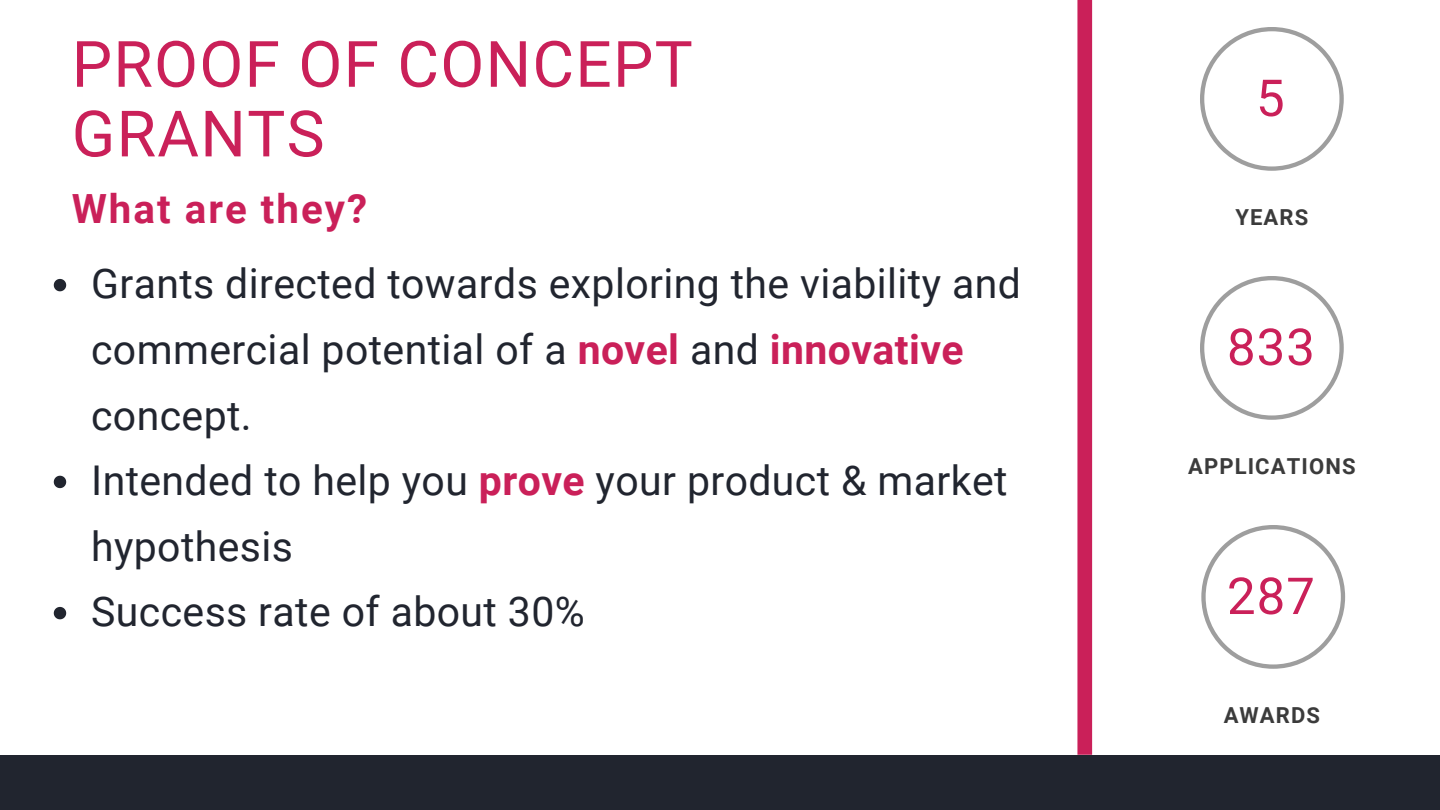
<style>
.page{position:relative;width:1440px;height:810px;background:#fff}
.page>*{position:absolute;margin:0;border:0;box-sizing:border-box;transform-origin:0 0}
.t1{font:64px/69.6px "Roboto";letter-spacing:.02em;color:#ca2059}
.t2{font:51px "Roboto";letter-spacing:.02em;color:#ca2059}
.t3{font:41px/65.6px "Roboto";letter-spacing:.01em;color:#21252f}
.t4{font:700 40.3px "Roboto";letter-spacing:.05em;color:#ca2059}
.t5{font:700 22px "Roboto";letter-spacing:.05em;color:#3b3b3b}
.s1{font-weight:700;color:#ca2059}
</style>
<div class="page">
<div style="left:0;top:755px;width:1440px;height:55px;background:#21252f"></div>
<svg style="left:54px;top:279px;width:12px;height:12px"></svg>
<svg style="left:54px;top:476px;width:12px;height:12px"></svg>
<svg style="left:54px;top:607px;width:12px;height:12px"></svg>
<div style="left:1077px;top:0;width:15px;height:755px;background:#ca2059"></div>
<svg style="left:1200px;top:27px;width:144px;height:144px"></svg>
<svg style="left:1200px;top:276px;width:144px;height:144px"></svg>
<svg style="left:1201px;top:525px;width:144px;height:144px"></svg>
<h1 class="t1" style="left:72px;top:30px;width:623px">PROOF OF CONCEPT<br>GRANTS</h1>
<p class="t4" style="left:72px;top:185px;width:297px">What are they?</p>
<p class="t3" style="left:91px;top:252px;width:931px">Grants directed towards exploring the viability and commercial potential of a <span class="s1">novel</span> and <span class="s1">innovative </span>concept.<br>Intended to help you <span class="s1">prove</span> your product &amp; market hypothesis<br>Success rate of about 30%</p>
<p class="t2" style="left:1256px;top:69px;width:30px">5</p>
<p class="t5" style="left:1235px;top:205px;width:74px">YEARS</p>
<p class="t2" style="left:1227px;top:318px;width:89px">833</p>
<p class="t5" style="left:1188px;top:454px;width:169px">APPLICATIONS</p>
<p class="t2" style="left:1227px;top:567px;width:89px">287</p>
<p class="t5" style="left:1224px;top:703px;width:98px">AWARDS</p>
</div>
